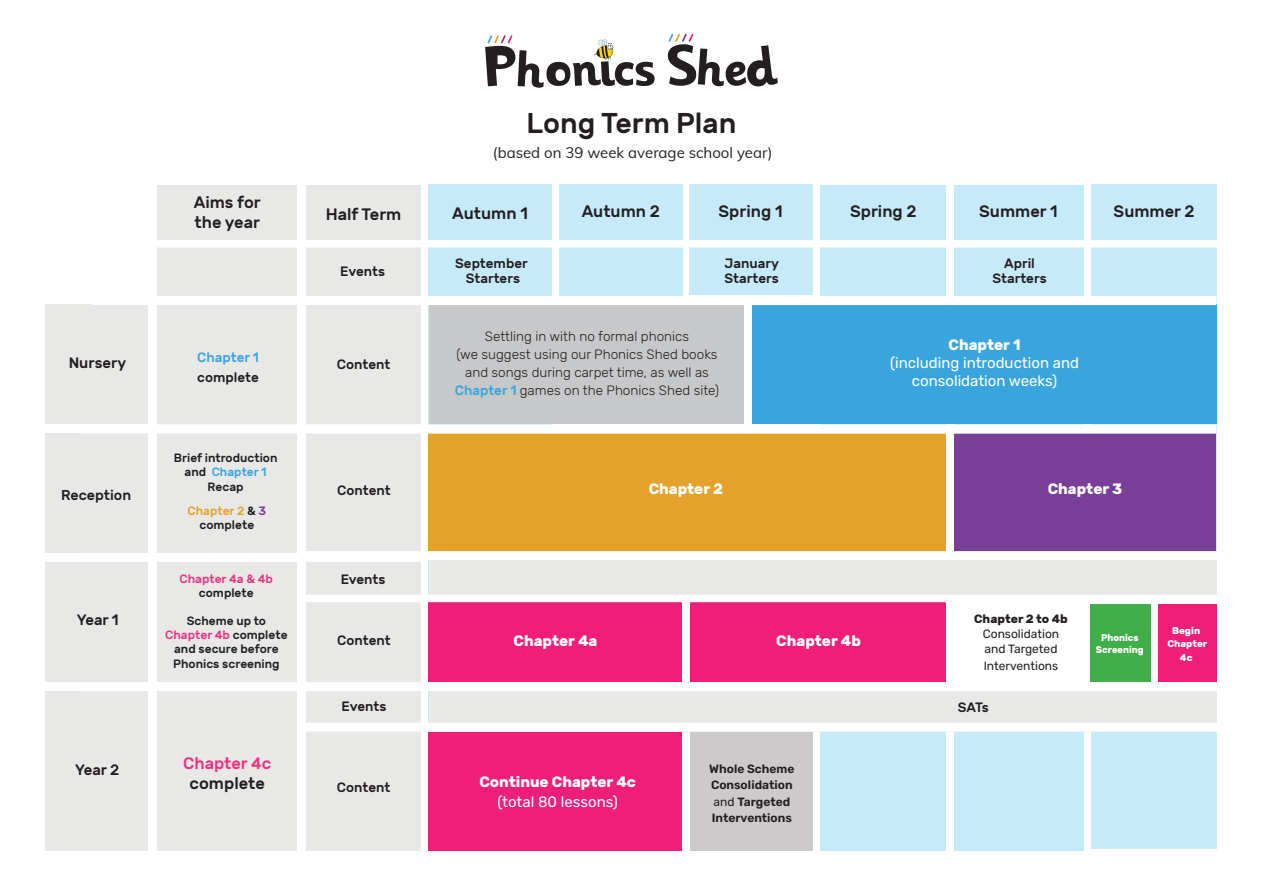
<style>
.page{position:relative;width:1263px;height:893px;background:#fff}
.page>*{position:absolute;margin:0;border:0;box-sizing:border-box;transform-origin:0 0}
.t1{font:500 28.5px "Rubik";color:#231f20}
.t2{font:500 16.5px/19.8px "Rubik";color:#231f20}
.t3{font:500 16.5px "Rubik";color:#ee3282}
.t4{font:15px/18px "Rubik";color:#fff;text-align:center}
.t5{font:700 15px "Rubik";color:#fff}
.t6{font:15px "Muli";color:#231f20}
.t7{font:500 15px "Rubik";color:#231f20}
.t8{font:500 14.25px "Rubik";color:#231f20}
.t9{font:300 13.5px/18px "Rubik";color:#231f20;text-align:center}
.t10{font:500 13.5px/15px "Rubik";color:#231f20;text-align:center}
.t11{font:500 13.5px "Rubik";color:#3aa5dd}
.t12{font:500 12px/14.4px "Rubik";color:#231f20;text-align:center}
.t13{font:600 12px/16.5px "Rubik";color:#231f20}
.t14{font:12px/15px "Rubik";color:#231f20}
.t15{font:500 12px "Rubik";color:#ee3282}
.t16{font:700 12px "Rubik";color:#231f20}
.t17{font:700 9.75px/12px "Rubik";color:#fff;text-align:center;scale:.95 1}
.t18{font:700 9.75px/13.5px "Rubik";color:#fff;text-align:center}
.s1{font-weight:500;color:#3aa5dd}
.s2{color:#3aa5dd}
.s3{color:#e4a22b}
.s4{color:#783e98}
.s5{color:#ee3282}
.s6{font-weight:400}
</style>
<div class="page">
<div style="left:157px;top:185px;width:140px;height:665px;background:#e8e8e7"></div>
<div style="left:954px;top:185px;width:129px;height:665px;background:#c6eafa"></div>
<div style="left:820px;top:185px;width:126px;height:665px;background:#c6eafa"></div>
<div style="left:559px;top:185px;width:123px;height:172px;background:#c6eafa"></div>
<div style="left:1091px;top:185px;width:125px;height:399px;background:#c6eafa"></div>
<div style="left:1091px;top:732px;width:125px;height:117px;background:#c6eafa"></div>
<div style="left:429px;top:185px;width:123px;height:625px;background:#c6eafa"></div>
<div style="left:689px;top:185px;width:123px;height:110px;background:#c6eafa"></div>
<div style="left:429px;top:553px;width:787px;height:47px;background:#e8e8e7"></div>
<div style="left:429px;top:731px;width:253px;height:119px;background:#ee1e79"></div>
<div style="left:690px;top:731px;width:122px;height:119px;background:#cccaca"></div>
<div style="left:429px;top:305px;width:314px;height:119px;background:#c7c8ca"></div>
<div style="left:752px;top:305px;width:464px;height:119px;background:#3aa5dd"></div>
<div style="left:429px;top:685px;width:787px;height:47px;background:#e8e8e7"></div>
<div style="left:429px;top:434px;width:517px;height:118px;background:#e4a22b"></div>
<div style="left:954px;top:434px;width:262px;height:119px;background:#783e98"></div>
<div style="left:429px;top:600px;width:253px;height:81px;background:#ee1e79"></div>
<div style="left:691px;top:600px;width:255px;height:81px;background:#ee1e79"></div>
<div style="left:1158px;top:605px;width:58px;height:77px;background:#ee1e79"></div>
<div style="left:46px;top:691px;width:102px;height:159px;background:#e8e8e7"></div>
<div style="left:46px;top:305px;width:102px;height:119px;background:#e8e8e7"></div>
<div style="left:46px;top:434px;width:102px;height:119px;background:#e8e8e7"></div>
<div style="left:46px;top:562px;width:102px;height:119px;background:#e8e8e7"></div>
<div style="left:306px;top:185px;width:115px;height:665px;background:#e8e8e7"></div>
<div style="left:952px;top:602px;width:136px;height:84px;background:#fff"></div>
<div style="left:1090px;top:605px;width:60px;height:77px;background:#40ae49"></div>
<div style="left:81px;top:240px;width:1139px;height:7px;background:#fff"></div>
<div style="left:81px;top:424px;width:348px;height:9px;background:#fff"></div>
<div style="left:81px;top:553px;width:343px;height:9px;background:#fff"></div>
<div style="left:81px;top:682px;width:343px;height:9px;background:#fff"></div>
<div style="left:305px;top:723px;width:958px;height:9px;background:#fff"></div>
<div style="left:427px;top:682px;width:803px;height:9px;background:#fff"></div>
<div style="left:306px;top:551px;width:926px;height:9px;background:#fff"></div>
<div style="left:311px;top:425px;width:905px;height:9px;background:#fff"></div>
<div style="left:302px;top:595px;width:961px;height:7px;background:#fff"></div>
<div style="left:91px;top:296px;width:1125px;height:9px;background:#fff"></div>
<svg style="left:485px;top:34px;width:293px;height:54px"></svg>
<h1 class="t1" style="left:526px;top:107px;width:211px">Long Term Plan</h1>
<p class="t6" style="left:493px;top:141px;width:281px">(based on 39 week average school year)</p>
<p class="t2" style="left:194px;top:193px;width:68px">Aims for the year</p>
<p class="t2" style="left:326px;top:205px;width:77px">Half Term</p>
<p class="t2" style="left:452px;top:204px;width:77px">Autumn 1</p>
<p class="t2" style="left:582px;top:201px;width:80px">Autumn 2</p>
<p class="t2" style="left:718px;top:201px;width:65px">Spring 1</p>
<p class="t2" style="left:850px;top:201px;width:68px">Spring 2</p>
<p class="t2" style="left:979px;top:201px;width:80px">Summer 1</p>
<p class="t2" style="left:1114px;top:201px;width:82px">Summer 2</p>
<p class="t10" style="left:340px;top:264px;width:46px">Events</p>
<p class="t10" style="left:455px;top:256px;width:74px">September<br>Starters</p>
<p class="t10" style="left:724px;top:256px;width:56px;text-align:left">January<br>Starters</p>
<p class="t10" style="left:992px;top:256px;width:56px">April<br>Starters</p>
<p class="t7" style="left:69px;top:354px;width:59px">Nursery</p>
<p class="t11" style="left:197px;top:350px;width:63px">Chapter 1</p>
<p class="t10" style="left:197px;top:370px;width:63px">complete</p>
<p class="t10" style="left:337px;top:357px;width:55px">Content</p>
<p class="t9" style="left:455px;top:328px;width:266px">Settling in with no formal phonics<br>(we suggest using our Phonics Shed books and songs during carpet time, as well as <span class="s1">Chapter 1</span> games on the Phonics Shed site)</p>
<p class="t5" style="left:948px;top:336px;width:74px">Chapter 1</p>
<p class="t4" style="left:890px;top:355px;width:191px">(including introduction and consolidation weeks)</p>
<p class="t8" style="left:61px;top:487px;width:72px">Reception</p>
<p class="t12" style="left:174px;top:451px;width:105px">Brief introduction and <span class="s2">Chapter 1<br></span>Recap</p>
<p class="t12" style="left:187px;top:504px;width:80px"><span class="s3">Chapter 2</span> &amp; <span class="s4">3 </span>complete</p>
<p class="t10" style="left:337px;top:483px;width:55px">Content</p>
<p class="t5" style="left:649px;top:480px;width:76px">Chapter 2</p>
<p class="t5" style="left:1048px;top:480px;width:76px">Chapter 3</p>
<p class="t7" style="left:77px;top:612px;width:44px">Year 1</p>
<p class="t15" style="left:180px;top:572px;width:95px">Chapter 4a &amp; 4b</p>
<p class="t12" style="left:199px;top:586px;width:56px">complete</p>
<p class="t12" style="left:165px;top:614px;width:124px">Scheme up to<br><span class="s5">Chapter 4b</span> complete and secure before<br>Phonics screening</p>
<p class="t10" style="left:341px;top:572px;width:46px">Events</p>
<p class="t16" style="left:974px;top:612px;width:95px">Chapter 2 to 4b</p>
<p class="t14" style="left:983px;top:627px;width:78px">Consolidation and Targeted</p>
<p class="t14" style="left:984px;top:659px;width:76px">Interventions</p>
<p class="t10" style="left:337px;top:633px;width:55px">Content</p>
<p class="t5" style="left:513px;top:632px;width:85px">Chapter 4a</p>
<p class="t5" style="left:776px;top:632px;width:86px">Chapter 4b</p>
<p class="t17" style="left:1096px;top:632px;width:52px">Phonics<br>Screening</p>
<p class="t18" style="left:1167px;top:624px;width:42px">Begin<br>Chapter<br>4c</p>
<p class="t10" style="left:342px;top:699px;width:46px">Events</p>
<p class="t10" style="left:958px;top:700px;width:33px">SATs</p>
<p class="t7" style="left:75px;top:761px;width:46px">Year 2</p>
<p class="t3" style="left:183px;top:754px;width:90px">Chapter 4c</p>
<p class="t2" style="left:190px;top:774px;width:77px">complete</p>
<p class="t10" style="left:337px;top:780px;width:55px">Content</p>
<p class="t5" style="left:479px;top:773px;width:158px">Continue Chapter 4c</p>
<p class="t4" style="left:497px;top:793px;width:122px">(total 80 lessons)</p>
<p class="t13" style="left:709px;top:761px;width:87px">Whole Scheme<br>Consolidation <span class="s6">and</span> Targeted<br>Interventions</p>
</div>
